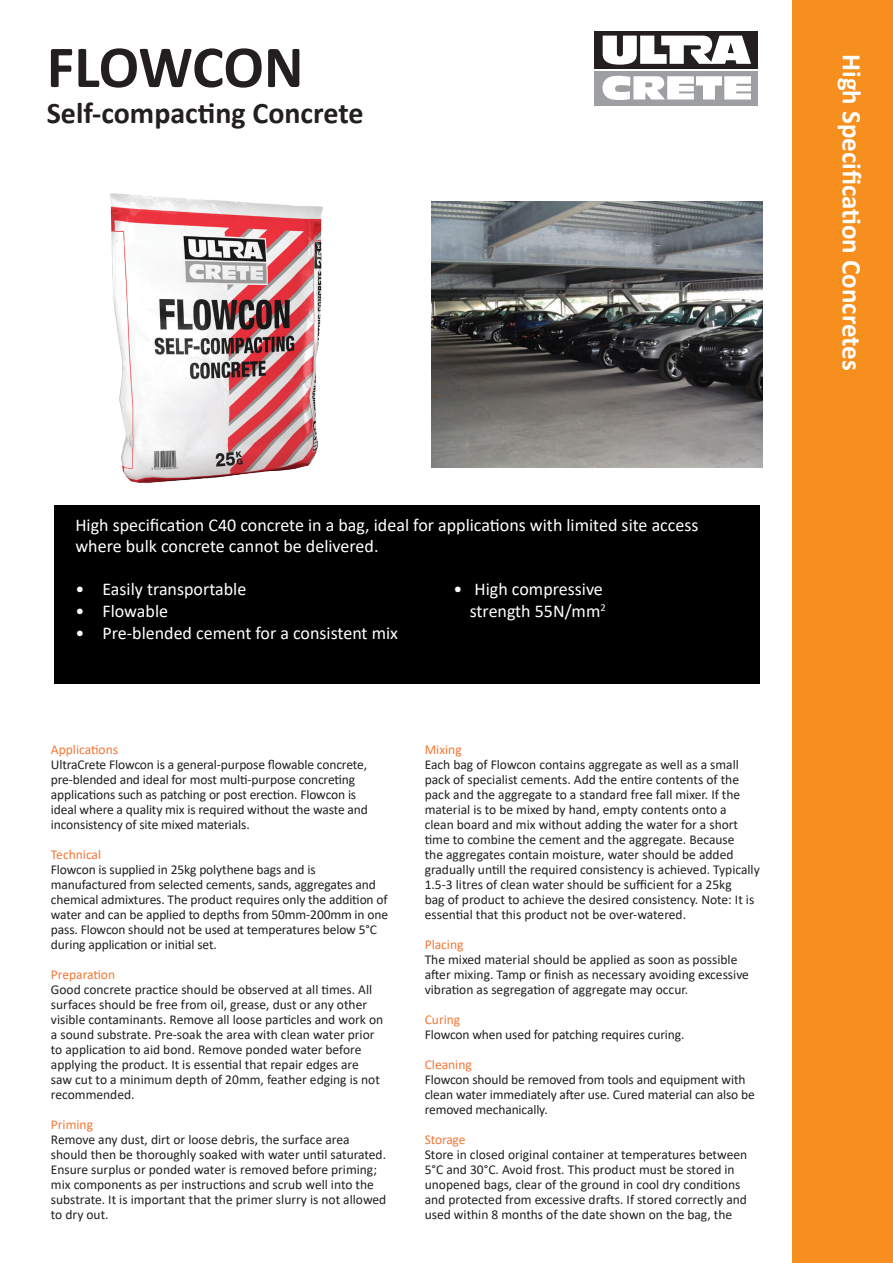
<style>
.page{position:relative;width:893px;height:1263px;background:#fff}
.page>*{position:absolute;margin:0;border:0;box-sizing:border-box;transform-origin:0 0}
.t1{font:700 60px "Calibri";letter-spacing:-.01em;color:#231f20}
.t2{font:700 30px "Calibri";color:#231f20}
.t3{font:700 27px "Calibri";color:#fff}
.t4{font:18px/21.6px "Calibri";color:#fff}
.t5{font:13.5px/15px "Calibri";color:#231f20}
.t6{font:13.5px "Calibri";color:#f37736}
</style>
<div class="page">
<div style="left:792px;top:0;width:101px;height:1263px;background:#f68f1e"></div>
<div style="left:54px;top:505px;width:705px;height:179px;background:#000"></div>
<svg style="left:594px;top:105px;width:164px;height:1px"></svg>
<div style="left:594px;top:71px;width:164px;height:34px;background:#9d9fa2"></div>
<div style="left:594px;top:31px;width:164px;height:38px;background:#231f20"></div>
<svg style="left:603px;top:36px;width:148px;height:29px"></svg>
<svg style="left:603px;top:76px;width:148px;height:24px"></svg>
<img style="left:431px;top:201px;width:332px;height:266px">
<img style="left:110px;top:193px;width:213px;height:290px">
<h1 class="t1" style="left:47px;top:25px;width:258px">FLOWCON</h1>
<h2 class="t2" style="left:47px;top:92px;width:318px">Self-compacting Concrete</h2>
<h3 class="t4" style="left:75px;top:513px;width:625px">High specification C40 concrete in a bag, ideal for applications with limited site access where bulk concrete cannot be delivered.</h3>
<h3 class="t4" style="left:75px;top:578px;width:172px">• Easily transportable</h3>
<h3 class="t4" style="left:453px;top:578px;width:151px">• High compressive</h3>
<h3 class="t4" style="left:75px;top:600px;width:94px">• Flowable</h3>
<h3 class="t4" style="left:470px;top:600px;width:137px">strength 55N/mm<sup>2</sup></h3>
<h3 class="t4" style="left:75px;top:621px;width:324px">• Pre-blended cement for a consistent mix</h3>
<p class="t6" style="left:51px;top:740px;width:69px">Applications</p>
<p class="t5" style="left:51px;top:757px;width:318px">UltraCrete Flowcon is a general-purpose flowable concrete, pre-blended and ideal for most multi-purpose concreting applications such as patching or post erection. Flowcon is ideal where a quality mix is required without the waste and inconsistency of site mixed materials.</p>
<p class="t6" style="left:51px;top:845px;width:52px">Technical</p>
<p class="t5" style="left:51px;top:862px;width:339px">Flowcon is supplied in 25kg polythene bags and is manufactured from selected cements, sands, aggregates and chemical admixtures. The product requires only the addition of water and can be applied to depths from 50mm-200mm in one pass. Flowcon should not be used at temperatures below 5°C during application or initial set.</p>
<p class="t6" style="left:51px;top:965px;width:66px">Preparation</p>
<p class="t5" style="left:51px;top:982px;width:334px">Good concrete practice should be observed at all times. All surfaces should be free from oil, grease, dust or any other visible contaminants. Remove all loose particles and work on a sound substrate. Pre-soak the area with clean water prior to application to aid bond. Remove ponded water before applying the product. It is essential that repair edges are saw cut to a minimum depth of 20mm, feather edging is not recommended.</p>
<p class="t6" style="left:51px;top:1115px;width:44px">Priming</p>
<p class="t5" style="left:51px;top:1132px;width:337px">Remove any dust, dirt or loose debris, the surface area should then be thoroughly soaked with water until saturated.<br>Ensure surplus or ponded water is removed before priming; mix components as per instructions and scrub well into the substrate. It is important that the primer slurry is not allowed to dry out.</p>
<p class="t6" style="left:425px;top:740px;width:39px">Mixing</p>
<p class="t5" style="left:425px;top:757px;width:337px">Each bag of Flowcon contains aggregate as well as a small pack of specialist cements. Add the entire contents of the pack and the aggregate to a standard free fall mixer. If the material is to be mixed by hand, empty contents onto a<br>clean board and mix without adding the water for a short time to combine the cement and the aggregate. Because<br>the aggregates contain moisture, water should be added gradually untill the required consistency is achieved. Typically 1.5-3 litres of clean water should be sufficient for a 25kg<br>bag of product to achieve the desired consistency. Note: It is essential that this product not be over-watered.</p>
<p class="t6" style="left:425px;top:935px;width:40px">Placing</p>
<p class="t5" style="left:425px;top:952px;width:326px">The mixed material should be applied as soon as possible after mixing. Tamp or finish as necessary avoiding excessive vibration as segregation of aggregate may occur.</p>
<p class="t6" style="left:425px;top:1010px;width:37px">Curing</p>
<p class="t5" style="left:425px;top:1027px;width:261px">Flowcon when used for patching requires curing.</p>
<p class="t6" style="left:425px;top:1055px;width:49px">Cleaning</p>
<p class="t5" style="left:425px;top:1072px;width:332px">Flowcon should be removed from tools and equipment with clean water immediately after use. Cured material can also be removed mechanically.</p>
<p class="t6" style="left:425px;top:1130px;width:42px">Storage</p>
<p class="t5" style="left:425px;top:1147px;width:324px">Store in closed original container at temperatures between 5°C and 30°C. Avoid frost. This product must be stored in unopened bags, clear of the ground in cool dry conditions and protected from excessive drafts. If stored correctly and used within 8 months of the date shown on the bag, the</p>
<h3 class="t3" style="left:871px;top:54px;width:318px;rotate:90deg">High Specification Concretes</h3>
</div>
